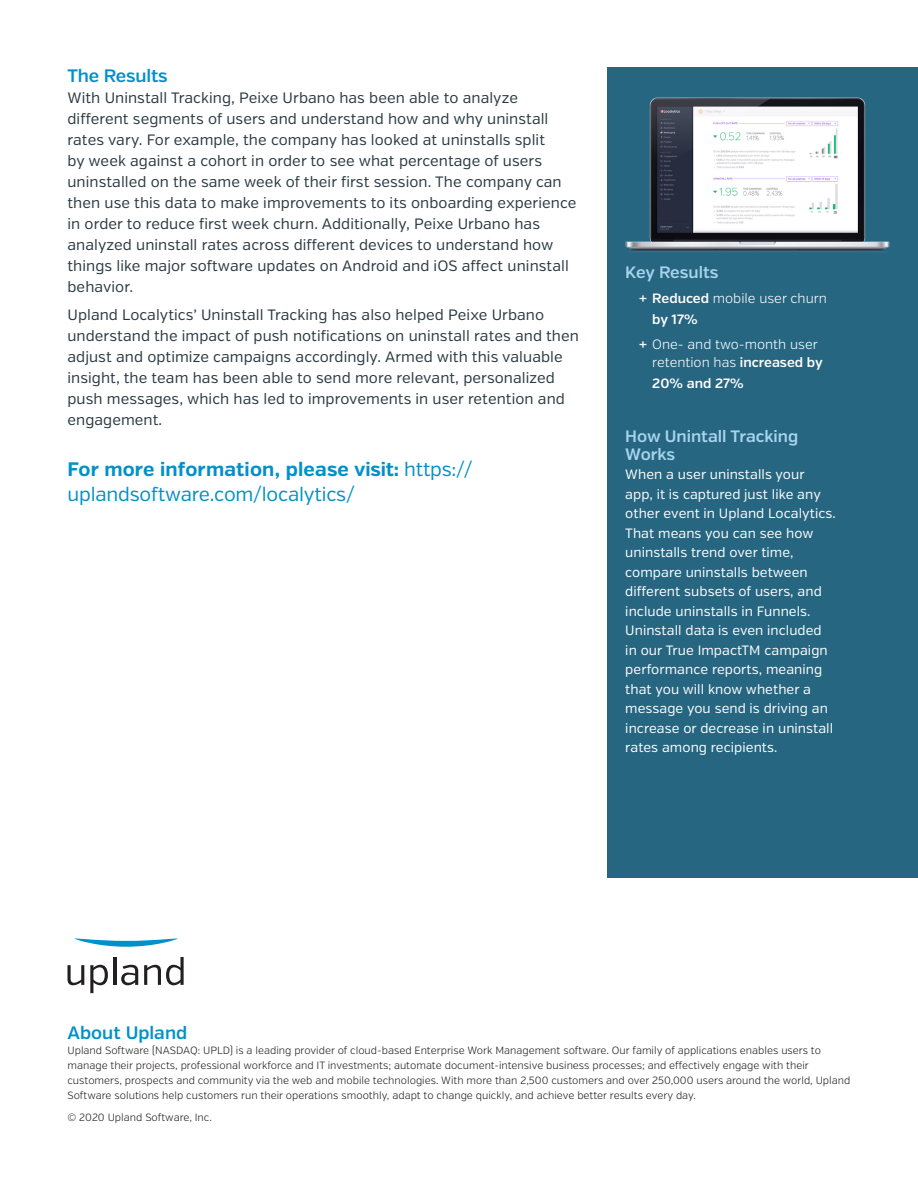
<style>
.page{position:relative;width:918px;height:1188px;background:#fff}
.page>*{position:absolute;margin:0;border:0;box-sizing:border-box;transform-origin:0 0}
.For_more_info{font:19.5px/25.5px "Verb";letter-spacing:-.01em;color:#0091ca}
.Subhead{font:600 18px "Verb";letter-spacing:-.005em;color:#0091ca}
.t1{font:600 16.5px/18px "Verb";color:#a8d4ed}
.Body_Large{font:15px/21px "Verb";letter-spacing:.005em;color:#2a3941}
.Body_Large-2{font:13.5px/19.5px "Verb";letter-spacing:.005em;color:#fff}
.t2{font:300 13.5px/21px "Verb";color:#fff}
.t3{font:600 13.5px "Verb";color:#fff}
.Legal_copy{font:300 10.5px/15px "Verb";color:#231f20}
.s1{font-weight:700}
.s2{font-weight:600}
</style>
<div class="page">
<div style="left:608px;top:68px;width:310px;height:810px;background:#276681"></div>
<img style="left:625px;top:97px;width:265px;height:155px">
<svg style="left:75px;top:938px;width:103px;height:9px"></svg>
<svg style="left:67px;top:965px;width:17px;height:20px"></svg>
<svg style="left:90px;top:965px;width:18px;height:28px"></svg>
<hr style="left:113px;top:957px;width:3px;height:28px;background:#231f20">
<svg style="left:121px;top:965px;width:17px;height:20px"></svg>
<svg style="left:144px;top:957px;width:40px;height:28px"></svg>
<p class="Subhead" style="left:68px;top:65px;width:102px">The Results</p>
<p class="Body_Large" style="left:68px;top:87px;width:510px">With Uninstall Tracking, Peixe Urbano has been able to analyze different segments of users and understand how and why uninstall rates vary. For example, the company has looked at uninstalls split<br>by week against a cohort in order to see what percentage of users uninstalled on the same week of their first session. The company can then use this data to make improvements to its onboarding experience in order to reduce first week churn. Additionally, Peixe Urbano has analyzed uninstall rates across different devices to understand how things like major software updates on Android and iOS affect uninstall behavior.</p>
<p class="Body_Large" style="left:68px;top:305px;width:513px">Upland Localytics’ Uninstall Tracking has also helped Peixe Urbano understand the impact of push notifications on uninstall rates and then adjust and optimize campaigns accordingly. Armed with this valuable insight, the team has been able to send more relevant, personalized push messages, which has led to improvements in user retention and engagement.</p>
<p class="For_more_info" style="left:68px;top:456px;width:407px"><span class="s1">For more information, please visit:</span> https:// uplandsoftware.com/localytics/</p>
<p class="t1" style="left:625px;top:264px;width:95px">Key Results</p>
<p class="t2" style="left:652px;top:288px;width:176px;text-indent:-14px"><span class="s2">+ Reduced</span> mobile user churn <span class="s2">by 17%</span></p>
<p class="t2" style="left:652px;top:335px;width:172px;line-height:18px;text-indent:-14px"><span class="s2">+</span> One- and two-month user retention has <span class="s2">increased by</span></p>
<p class="t3" style="left:652px;top:375px;width:93px">20% and 27%</p>
<p class="t1" style="left:625px;top:427px;width:174px">How Unintall Tracking<br>Works</p>
<p class="Body_Large-2" style="left:625px;top:465px;width:212px">When a user uninstalls your<br>app, it is captured just like any other event in Upland Localytics.<br>That means you can see how uninstalls trend over time, compare uninstalls between different subsets of users, and include uninstalls in Funnels.<br>Uninstall data is even included in our True ImpactTM campaign performance reports, meaning that you will know whether a message you send is driving an increase or decrease in uninstall rates among recipients.</p>
<p class="Subhead" style="left:68px;top:1022px;width:121px">About Upland</p>
<p class="Legal_copy" style="left:68px;top:1043px;width:784px">Upland Software (NASDAQ: UPLD) is a leading provider of cloud-based Enterprise Work Management software. Our family of applications enables users to manage their projects, professional workforce and IT investments; automate document-intensive business processes; and effectively engage with their customers, prospects and community via the web and mobile technologies. With more than 2,500 customers and over 250,000 users around the world, Upland Software solutions help customers run their operations smoothly, adapt to change quickly, and achieve better results every day.</p>
<p class="Legal_copy" style="left:68px;top:1110px;width:146px">© 2020 Upland Software, Inc.</p>
</div>
